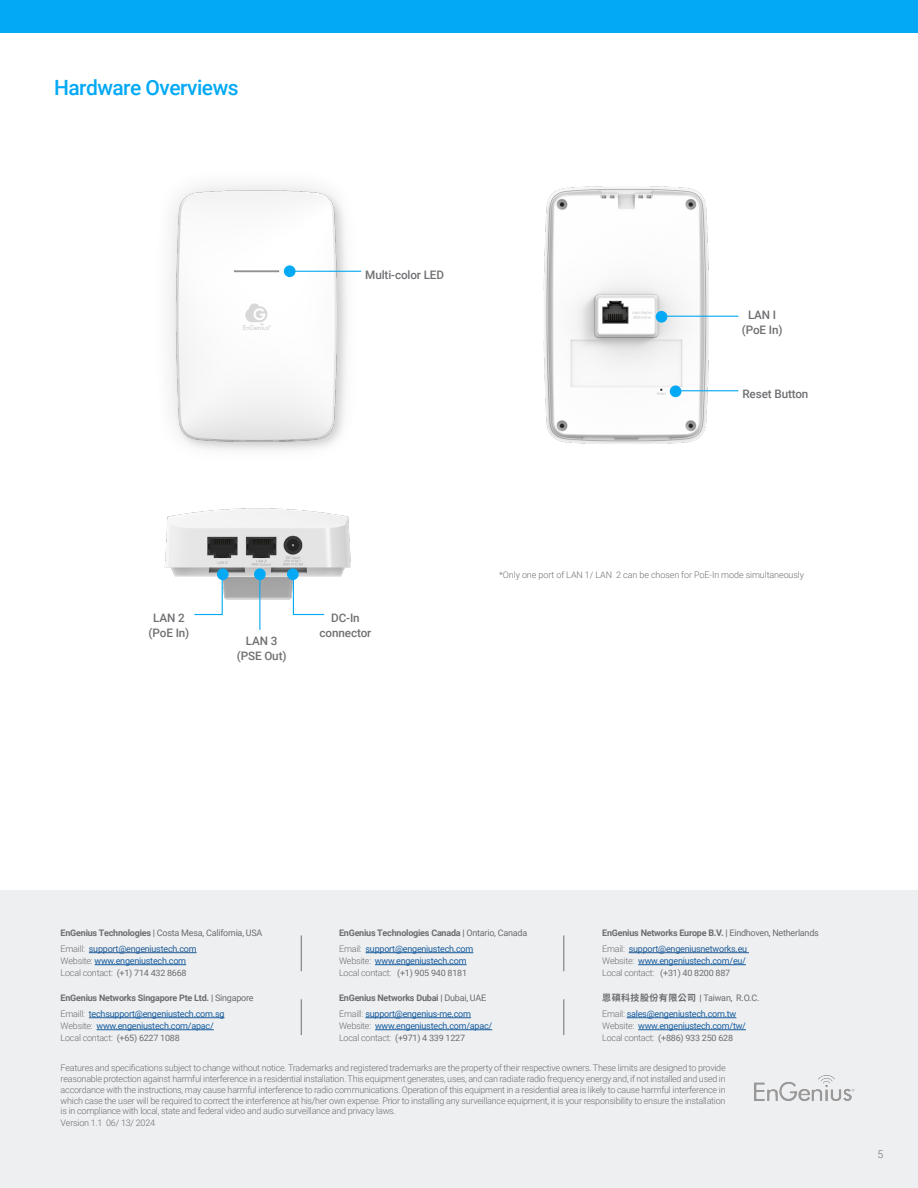
<style>
.page{position:relative;width:918px;height:1188px;background:#fff}
.page>*{position:absolute;margin:0;border:0;box-sizing:border-box;transform-origin:0 0}
.t1{font:500 21px "Roboto";letter-spacing:-.025em;color:#03a9f4}
.t2{font:500 11.7px/15px "Roboto";letter-spacing:-.01em;color:#6f7073;text-align:center}
.t3{font:300 10.5px "Roboto";color:#6f7073}
.Footnote{font:300 9px/10.8px "Roboto";letter-spacing:-.025em;color:#6c6d70;text-align:justify}
.Footer_Contact_Info{font:9px/12px "Roboto";letter-spacing:-.025em;color:#175d9e}
.Footer_Contact_Info-2{font:700 9px "Roboto";letter-spacing:-.025em;color:#6c6d70}
.Footnote-2{font:9px/12px "Roboto";letter-spacing:-.025em;color:#175d9e}
.Footer_Contact_Info-3{font:9px "Roboto";letter-spacing:-.025em;color:#6c6d70}
.Footnote-3{font:9px/12px "Roboto";letter-spacing:-.025em;color:#205c97}
.t4{font:300 9px "Roboto";letter-spacing:-.01em;color:#6f7073}
.Footer_Contact_Info-4{font:9px/12px "Roboto";letter-spacing:-.025em;color:#205c97}
.Footnote-4{font:8.7px "Roboto";letter-spacing:-.025em;color:#6c6d70}
.Footer_Contact_Info-5{font:8.7px "Roboto";letter-spacing:-.025em;color:#6c6d70}
.s1{font-weight:700}
.s2{font-weight:500}
.s3{font-weight:300;color:#6c6d70}
.s4{color:#175d9e}
.s5{font-weight:300;font-size:9px}
.s6{font-weight:400}
.s7{color:#205c97}
.s8{font-size:8.7px;color:#6c6d70}
.s9{color:#6c6d70}
.s10{font-family:"Source Han Sans TC";font-weight:700}
</style>
<div class="page">
<div style="left:0;top:0;width:918px;height:32px;background:#03a9f4"></div>
<div style="left:0;top:890px;width:918px;height:298px;background:#eeeff1"></div>
<img style="left:754px;top:1075px;width:101px;height:26px">
<hr style="left:89px;top:952px;width:108px;height:1px;background:#205c97">
<hr style="left:95px;top:964px;width:91px;height:1px;background:#175d9e">
<hr style="left:92px;top:1017px;width:132px;height:1px;background:#175d9e">
<hr style="left:97px;top:1029px;width:117px;height:1px;background:#175d9e">
<hr style="left:366px;top:952px;width:107px;height:1px;background:#175d9e">
<hr style="left:375px;top:964px;width:92px;height:1px;background:#175d9e">
<hr style="left:629px;top:952px;width:120px;height:1px;background:#205c97">
<hr style="left:638px;top:964px;width:108px;height:1px;background:#175d9e">
<hr style="left:627px;top:1017px;width:109px;height:1px;background:#175d9e">
<hr style="left:638px;top:1029px;width:108px;height:1px;background:#175d9e">
<hr style="left:365px;top:1017px;width:106px;height:1px;background:#175d9e">
<hr style="left:375px;top:1029px;width:117px;height:1px;background:#175d9e">
<hr style="left:301px;top:935px;width:1px;height:36px;background:#6c6d70">
<hr style="left:301px;top:999px;width:1px;height:36px;background:#6c6d70">
<hr style="left:563px;top:935px;width:1px;height:36px;background:#6c6d70">
<hr style="left:563px;top:999px;width:1px;height:36px;background:#6c6d70">
<img style="left:170px;top:185px;width:192px;height:265px">
<div style="left:284px;top:265px;width:12px;height:12px;background:#03a9f4;border-radius:50%"></div>
<hr style="left:291px;top:271px;width:70px;height:1px;background:#03a9f4">
<img style="left:164px;top:508px;width:187px;height:117px">
<div style="left:254px;top:568px;width:12px;height:12px;background:#03a9f4;border-radius:50%"></div>
<div style="left:217px;top:568px;width:12px;height:12px;background:#03a9f4;border-radius:50%"></div>
<div style="left:287px;top:568px;width:12px;height:12px;background:#03a9f4;border-radius:50%"></div>
<hr style="left:259px;top:572px;width:1px;height:58px;background:#03a9f4">
<svg style="left:193px;top:573px;width:30px;height:43px"></svg>
<svg style="left:292px;top:573px;width:33px;height:43px"></svg>
<img style="left:543px;top:186px;width:172px;height:258px">
<div style="left:670px;top:385px;width:11px;height:12px;background:#03a9f4;border-radius:50%"></div>
<div style="left:656px;top:311px;width:11px;height:12px;background:#03a9f4;border-radius:50%"></div>
<hr style="left:676px;top:390px;width:62px;height:1px;background:#03a9f4">
<hr style="left:662px;top:316px;width:76px;height:1px;background:#03a9f4">
<p class="t1" style="left:54px;top:73px;width:186px">Hardware Overviews</p>
<p class="t2" style="left:365px;top:266px;width:80px">Multi-color LED</p>
<p class="t2" style="left:748px;top:307px;width:30px">LAN I</p>
<p class="t2" style="left:742px;top:322px;width:42px">(PoE In)</p>
<p class="t2" style="left:742px;top:386px;width:68px">Reset Button</p>
<p class="t2" style="left:153px;top:610px;width:33px">LAN 2</p>
<p class="t2" style="left:149px;top:625px;width:42px">(PoE In)</p>
<p class="t2" style="left:246px;top:633px;width:33px">LAN 3</p>
<p class="t2" style="left:237px;top:648px;width:51px">(PSE Out)</p>
<p class="t2" style="left:320px;top:610px;width:53px">DC-In connector</p>
<p class="t4" style="left:499px;top:568px;width:306px">*Only one port of LAN 1/ LAN 2 can be chosen for PoE-In mode simultaneously</p>
<p class="Footer_Contact_Info-3" style="left:61px;top:926px;width:203px"><span class="s1">EnGenius Technologies</span> <span class="s2">|</span> Costa Mesa, California, USA</p>
<p class="Footer_Contact_Info-4" style="left:61px;top:943px;width:137px"><span class="s3">Emaill:</span> support@engeniustech.com<br><span class="s3">Website:</span> <span class="s4">www.engeniustech.com</span></p>
<p class="Footer_Contact_Info-5" style="left:61px;top:967px;width:128px"><span class="s5">Local contact:</span> (+1) 714 432 8668</p>
<p class="Footer_Contact_Info-2" style="left:61px;top:991px;width:195px">EnGenius Networks Singapore Pte Ltd. <span class="s2">|</span> <span class="s6">Singapore</span></p>
<p class="Footer_Contact_Info" style="left:61px;top:1008px;width:165px"><span class="s3">Emaill:</span> <span class="s7">t</span>echsupport@engeniustech.com.sg<br><span class="s3">Website:</span> www.engeniustech.com/apac/<br><span class="s3">Local contact:</span> <span class="s8">(+65) 6227 1088</span></p>
<p class="Footer_Contact_Info-2" style="left:339px;top:926px;width:190px">EnGenius Technologies Canada <span class="s2">|</span> <span class="s6">Ontario, Canada</span></p>
<p class="Footnote-2" style="left:339px;top:943px;width:136px"><span class="s3">Email:</span> support@engeniustech.com<br><span class="s3">Website:</span> www.engeniustech.com</p>
<p class="Footnote-4" style="left:339px;top:967px;width:130px"><span class="s5">Local contact:</span> (+1) 905 940 8181</p>
<p class="Footer_Contact_Info-2" style="left:339px;top:991px;width:149px">EnGenius Networks Dubai <span class="s2">|</span> <span class="s6">Dubai, UAE</span></p>
<p class="Footer_Contact_Info" style="left:339px;top:1008px;width:155px"><span class="s3">Emaill:</span> support@engenius-me.com<br><span class="s3">Website:</span> www.engeniustech.com/apac/<br><span class="s3">Local contact:</span> <span class="s9">(</span><span class="s8">+971) 4 339 1227</span></p>
<p class="Footer_Contact_Info-2" style="left:602px;top:926px;width:218px">EnGenius Networks Europe B.V. <span class="s2">|</span> <span class="s6">Eindhoven, Netherlands</span></p>
<p class="Footnote-3" style="left:602px;top:943px;width:146px"><span class="s3">Email:</span> support@engeniusnetworks.eu<br><span class="s3">Website:</span> <span class="s4">www.engeniustech.com/eu/</span></p>
<p class="Footnote-4" style="left:602px;top:967px;width:130px"><span class="s5">Local contact:</span> (+31) 40 8200 887</p>
<p class="Footer_Contact_Info-3" style="left:602px;top:991px;width:159px"><span class="s10">恩碩科技股份有限公司</span> <span class="s2">|</span> Taiwan, R.O.C.</p>
<p class="Footnote-2" style="left:602px;top:1008px;width:145px"><span class="s3">Email:</span> sales@engeniustech.com.tw<br><span class="s3">Website:</span> www.engeniustech.com/tw/</p>
<p class="Footnote-4" style="left:602px;top:1032px;width:132px"><span class="s5">Local contact:</span> (+886) 933 250 628</p>
<p class="Footnote" style="left:61px;top:1062px;width:667px">Features and specifications subject to change without notice. Trademarks and registered trademarks are the property of their respective owners. These limits are designed to provide reasonable protection against harmful interference in a residential installation. This equipment generates, uses, and can radiate radio frequency energy and, if not installed and used in accordance with the instructions, may cause harmful interference to radio communications. Operation of this equipment in a residential area is likely to cause harmful interference in which case the user will be required to correct the interference at his/her own expense. Prior to installing any surveillance equipment, it is your responsibility to ensure the installation is in compliance with local, state and federal video and audio surveillance and privacy laws.</p>
<p class="Footnote" style="left:61px;top:1118px;width:96px">Version 1.1 06/ 13/ 2024</p>
<p class="t3" style="left:878px;top:1147px;width:7px">5</p>
</div>
